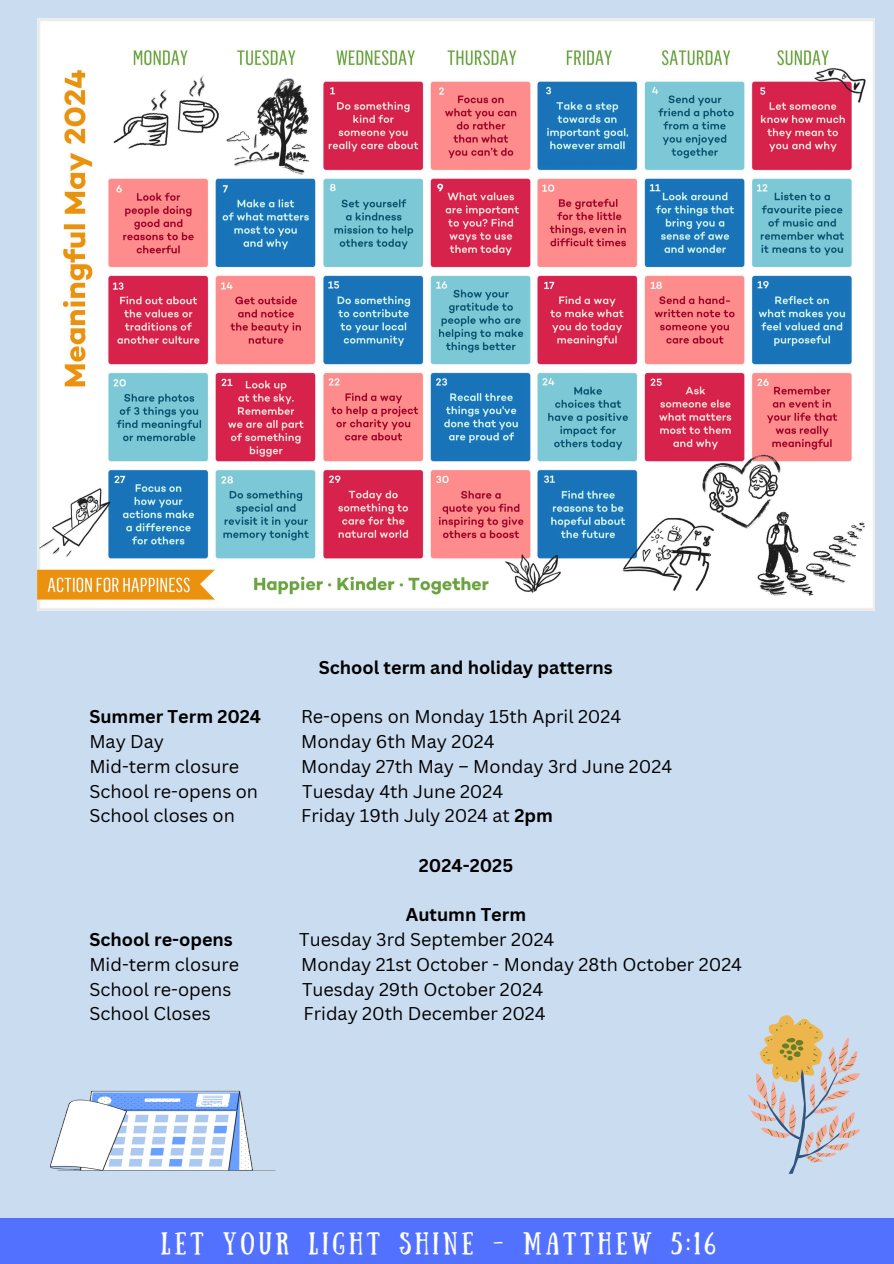
<style>
.page{position:relative;width:894px;height:1264px;background:#fff}
.page>*{position:absolute;margin:0;border:0;box-sizing:border-box;transform-origin:0 0}
.t1{font:22.35px "Sunday";letter-spacing:.18em;color:#fff}
.t2{font:18px "Canva Sans";color:#000}
.t3{font:700 18px "Canva Sans";color:#000}
.s1{font-weight:700}
</style>
<div class="page">
<div style="left:0;top:0;width:893px;height:1263px;background:#cadcf0"></div>
<img style="left:51px;top:1090px;width:225px;height:81px">
<div style="left:0;top:1217px;width:893px;height:46px;background:#5271ff"></div>
<svg style="left:747px;top:1015px;width:113px;height:158px"></svg>
<img style="left:38px;top:19px;width:836px;height:591px">
<p class="t3" style="left:319px;top:654px;width:295px">School term and holiday patterns</p>
<h2 class="t3" style="left:89px;top:704px;width:173px">Summer Term 2024</h2>
<h2 class="t2" style="left:301px;top:704px;width:321px">Re-opens on Monday 15th April 2024</h2>
<p class="t2" style="left:89px;top:729px;width:76px">May Day</p>
<p class="t2" style="left:301px;top:729px;width:195px">Monday 6th May 2024</p>
<p class="t2" style="left:89px;top:753px;width:151px">Mid-term closure</p>
<p class="t2" style="left:301px;top:753px;width:372px">Monday 27th May – Monday 3rd June 2024</p>
<p class="t2" style="left:89px;top:778px;width:170px">School re-opens on</p>
<p class="t2" style="left:302px;top:778px;width:202px">Tuesday 4th June 2024</p>
<p class="t2" style="left:89px;top:803px;width:147px">School closes on</p>
<p class="t2" style="left:301px;top:803px;width:253px">Friday 19th July 2024 at <span class="s1">2pm</span></p>
<p class="t3" style="left:419px;top:852px;width:96px">2024-2025</p>
<h2 class="t3" style="left:405px;top:902px;width:122px">Autumn Term</h2>
<p class="t3" style="left:89px;top:927px;width:145px">School re-opens</p>
<p class="t2" style="left:299px;top:927px;width:257px">Tuesday 3rd September 2024</p>
<p class="t2" style="left:89px;top:951px;width:151px">Mid-term closure</p>
<p class="t2" style="left:301px;top:951px;width:442px">Monday 21st October - Monday 28th October 2024</p>
<p class="t2" style="left:89px;top:976px;width:143px">School re-opens</p>
<p class="t2" style="left:302px;top:976px;width:242px">Tuesday 29th October 2024</p>
<p class="t2" style="left:89px;top:1001px;width:123px">School Closes</p>
<p class="t2" style="left:303px;top:1001px;width:243px">Friday 20th December 2024</p>
<p class="t1" style="left:161px;top:1227px;width:556px">LET YOUR LIGHT SHINE - MATTHEW 5:16</p>
</div>
